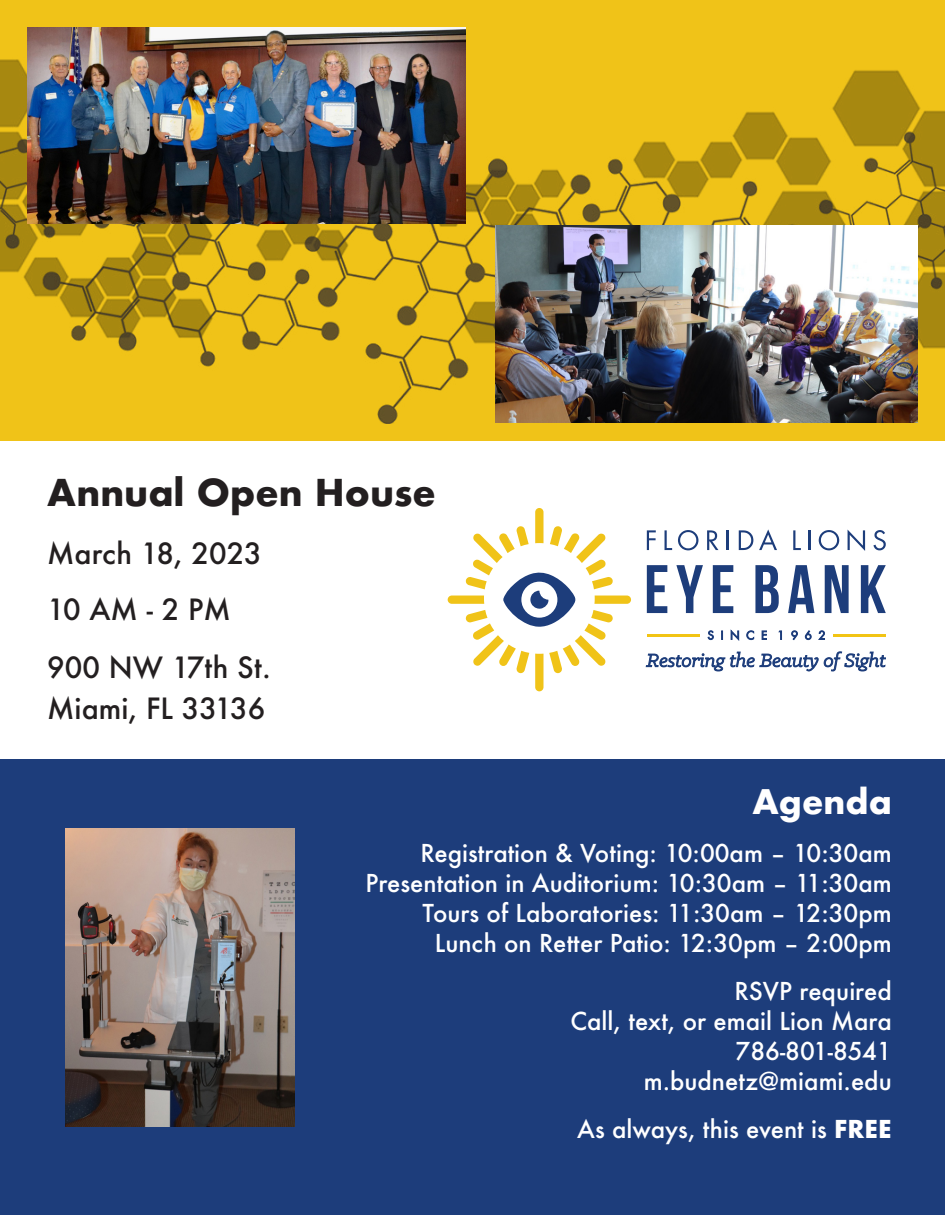
<style>
.page{position:relative;width:945px;height:1215px;background:#fff}
.page>*{position:absolute;margin:0;border:0;box-sizing:border-box;transform-origin:0 0}
.t1{font:700 36px "Futura";color:#231f20}
.t2{font:700 33px "Futura";color:#fff}
.t3{font:500 28.5px "Futura";color:#231f20}
.t4{font:500 24px "Futura";color:#fff}
.s1{font-weight:700}
</style>
<div class="page">
<div style="left:0;top:747px;width:945px;height:468px;background:#1d3d7b"></div>
<div style="left:0;top:0;width:945px;height:493px;background:#f0c318"></div>
<div style="left:0;top:441px;width:945px;height:317px;background:#fff"></div>
<img style="left:65px;top:829px;width:230px;height:297px">
<svg style="left:448px;top:508px;width:183px;height:183px"></svg>
<svg style="left:708px;top:631px;width:6px;height:9px"></svg>
<svg style="left:731px;top:630px;width:8px;height:10px"></svg>
<svg style="left:747px;top:631px;width:7px;height:9px"></svg>
<svg style="left:762px;top:631px;width:5px;height:9px"></svg>
<svg style="left:779px;top:631px;width:3px;height:9px"></svg>
<svg style="left:791px;top:631px;width:7px;height:9px"></svg>
<svg style="left:805px;top:631px;width:6px;height:9px"></svg>
<svg style="left:819px;top:631px;width:6px;height:9px"></svg>
<svg style="left:647px;top:530px;width:9px;height:20px"></svg>
<svg style="left:665px;top:530px;width:7px;height:20px"></svg>
<svg style="left:678px;top:530px;width:20px;height:20px"></svg>
<svg style="left:707px;top:530px;width:11px;height:20px"></svg>
<hr style="left:727px;top:530px;width:2px;height:20px;background:#1d3d7b">
<svg style="left:739px;top:530px;width:14px;height:20px"></svg>
<svg style="left:759px;top:529px;width:18px;height:21px"></svg>
<svg style="left:793px;top:530px;width:8px;height:20px"></svg>
<hr style="left:808px;top:530px;width:3px;height:20px;background:#1d3d7b">
<svg style="left:819px;top:530px;width:20px;height:20px"></svg>
<svg style="left:848px;top:530px;width:17px;height:21px"></svg>
<svg style="left:873px;top:530px;width:13px;height:20px"></svg>
<svg style="left:647px;top:565px;width:20px;height:48px"></svg>
<svg style="left:676px;top:565px;width:27px;height:48px"></svg>
<svg style="left:713px;top:565px;width:20px;height:48px"></svg>
<svg style="left:755px;top:565px;width:24px;height:48px"></svg>
<svg style="left:788px;top:565px;width:26px;height:48px"></svg>
<svg style="left:825px;top:565px;width:24px;height:48px"></svg>
<svg style="left:861px;top:565px;width:25px;height:48px"></svg>
<hr style="left:647px;top:634px;width:52px;height:2px;background:#f2c414">
<hr style="left:834px;top:634px;width:52px;height:2px;background:#f2c414">
<svg style="left:646px;top:652px;width:172px;height:19px"></svg>
<svg style="left:824px;top:652px;width:62px;height:19px"></svg>
<img style="left:0;top:27px;width:945px;height:396px">
<img style="left:27px;top:27px;width:438px;height:196px">
<img style="left:495px;top:226px;width:423px;height:196px">
<p class="t1" style="left:47px;top:466px;width:390px">Annual Open House</p>
<p class="t3" style="left:47px;top:534px;width:216px">March 18, 2023</p>
<p class="t3" style="left:47px;top:590px;width:185px">10 AM - 2 PM</p>
<p class="t3" style="left:47px;top:648px;width:225px">900 NW 17th St.</p>
<p class="t3" style="left:47px;top:689px;width:220px">Miami, FL 33136</p>
<p class="t2" style="left:753px;top:778px;width:141px">Agenda</p>
<p class="t4" style="left:421px;top:837px;width:473px">Registration &amp; Voting: 10:00am – 10:30am</p>
<p class="t4" style="left:365px;top:867px;width:528px">Presentation in Auditorium: 10:30am – 11:30am</p>
<p class="t4" style="left:423px;top:897px;width:471px">Tours of Laboratories: 11:30am – 12:30pm</p>
<p class="t4" style="left:435px;top:927px;width:459px">Lunch on Retter Patio: 12:30pm – 2:00pm</p>
<p class="t4" style="left:735px;top:975px;width:159px">RSVP required</p>
<p class="t4" style="left:570px;top:1005px;width:323px">Call, text, or email Lion Mara</p>
<p class="t4" style="left:736px;top:1035px;width:158px">786-801-8541</p>
<p class="t4" style="left:644px;top:1065px;width:250px">m.budnetz@miami.edu</p>
<p class="t4" style="left:577px;top:1113px;width:316px">As always, this event is <span class="s1">FREE</span></p>
</div>
